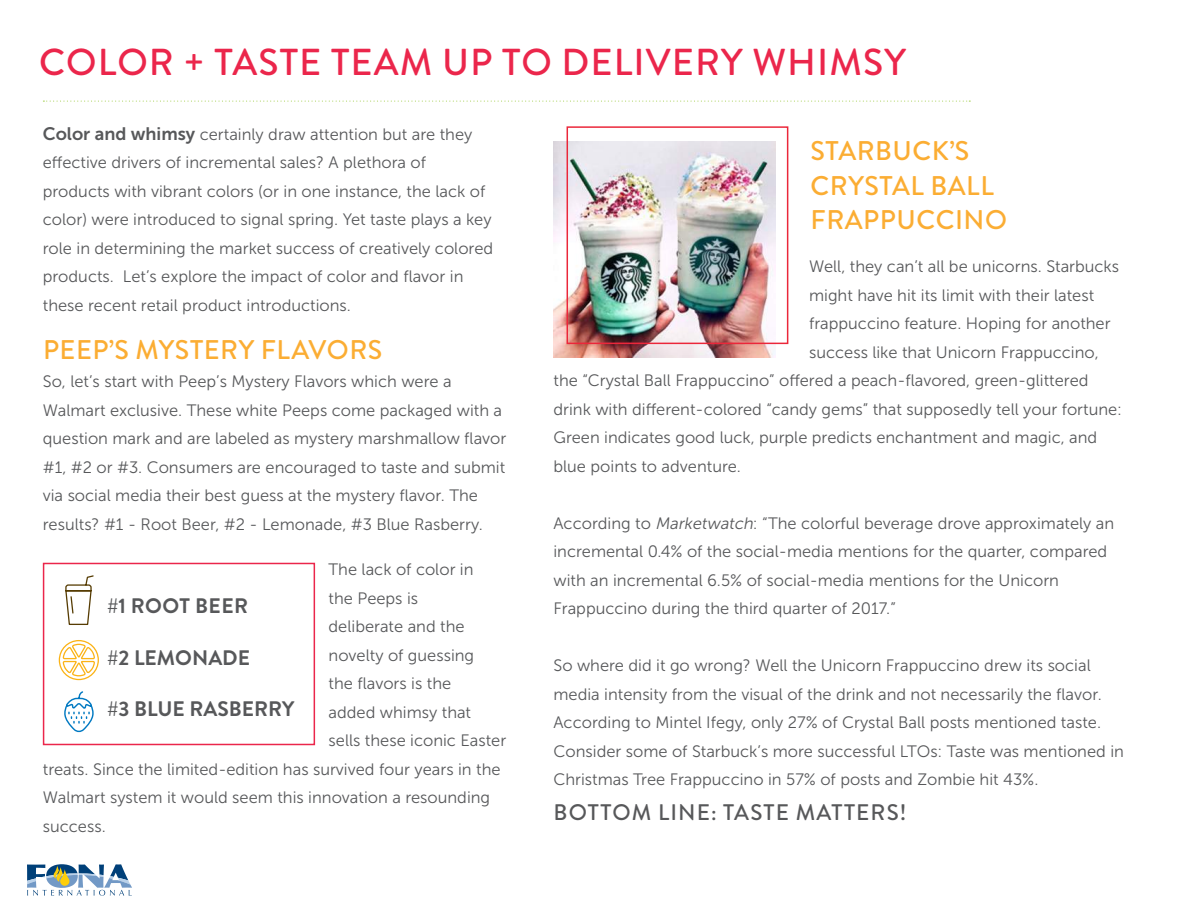
<style>
.page{position:relative;width:1188px;height:918px;background:#fff}
.page>*{position:absolute;margin:0;border:0;box-sizing:border-box;transform-origin:0 0}
.t1{font:500 37.5px "Brandon Grotesque";letter-spacing:.03em;color:#eb264b}
.t2{font:500 27px/34.5px "Brandon Grotesque";letter-spacing:.02em;color:#fbad33}
.t3{font:500 22.5px "Brandon Grotesque";letter-spacing:.05em;color:#57585a}
.t4{font:700 21px "Brandon Grotesque";color:#57585a}
.t5{font:700 21px "Brandon Grotesque";letter-spacing:.02em;color:#57585a}
.t6{font:16.5px/28.5px "Museo Sans 300";color:#57585a}
.s1{font-family:"Museo Sans 700";font-size:18px}
.s2{font-style:italic}
</style>
<div class="page">
<svg style="left:27px;top:864px;width:105px;height:32px"></svg>
<svg style="left:43px;top:101px;width:927px;height:1px"></svg>
<img style="left:554px;top:141px;width:221px;height:217px">
<div style="left:567px;top:126px;width:221px;height:218px;border:2px solid #eb273a"></div>
<svg style="left:65px;top:575px;width:29px;height:50px"></svg>
<svg style="left:58px;top:640px;width:41px;height:41px"></svg>
<svg style="left:64px;top:691px;width:30px;height:41px"></svg>
<div style="left:43px;top:563px;width:272px;height:182px;border:2px solid #eb264b"></div>
<h1 class="t1" style="left:39px;top:36px;width:868px">COLOR + TASTE TEAM UP TO DELIVERY WHIMSY</h1>
<p class="t6" style="left:43px;top:120px;width:452px"><span class="s1">Color and whimsy</span> certainly draw attention but are they effective drivers of incremental sales? A plethora of products with vibrant colors (or in one instance, the lack of color) were introduced to signal spring. Yet taste plays a key role in determining the market success of creatively colored products. Let’s explore the impact of color and flavor in these recent retail product introductions.</p>
<h2 class="t2" style="left:43px;top:333px;width:341px">PEEP’S MYSTERY FLAVORS</h2>
<p class="t6" style="left:43px;top:368px;width:465px">So, let’s start with Peep’s Mystery Flavors which were a Walmart exclusive. These white Peeps come packaged with a question mark and are labeled as mystery marshmallow flavor #1, #2 or #3. Consumers are encouraged to taste and submit via social media their best guess at the mystery flavor. The results? #1 - Root Beer, #2 - Lemonade, #3 Blue Rasberry.</p>
<p class="t6" style="left:329px;top:555px;width:147px">The lack of color in</p>
<p class="t6" style="left:329px;top:584px;width:91px">the Peeps is</p>
<p class="t6" style="left:329px;top:612px;width:138px">deliberate and the</p>
<p class="t6" style="left:329px;top:641px;width:147px">novelty of guessing</p>
<p class="t6" style="left:329px;top:669px;width:124px">the flavors is the</p>
<p class="t6" style="left:329px;top:698px;width:144px">added whimsy that</p>
<p class="t6" style="left:329px;top:726px;width:179px">sells these iconic Easter</p>
<p class="t6" style="left:43px;top:755px;width:459px">treats. Since the limited-edition has survived four years in the</p>
<p class="t6" style="left:43px;top:783px;width:449px">Walmart system it would seem this innovation a resounding</p>
<p class="t6" style="left:43px;top:812px;width:64px">success.</p>
<p class="t5" style="left:107px;top:591px;width:142px">#1 ROOT BEER</p>
<p class="t4" style="left:107px;top:643px;width:144px">#2 LEMONADE</p>
<p class="t4" style="left:107px;top:694px;width:189px">#3 BLUE RASBERRY</p>
<h2 class="t2" style="left:811px;top:134px;width:198px">STARBUCK’S<br>CRYSTAL BALL<br>FRAPPUCCINO</h2>
<p class="t6" style="left:809px;top:253px;width:312px">Well, they can’t all be unicorns. Starbucks</p>
<p class="t6" style="left:809px;top:281px;width:287px">might have hit its limit with their latest</p>
<p class="t6" style="left:809px;top:310px;width:303px">frappuccino feature. Hoping for another</p>
<p class="t6" style="left:809px;top:338px;width:291px">success like that Unicorn Frappuccino,</p>
<p class="t6" style="left:554px;top:367px;width:537px">the “Crystal Ball Frappuccino” offered a peach-flavored, green-glittered</p>
<p class="t6" style="left:554px;top:395px;width:570px">drink with different-colored “candy gems” that supposedly tell your fortune:</p>
<p class="t6" style="left:554px;top:424px;width:545px">Green indicates good luck, purple predicts enchantment and magic, and</p>
<p class="t6" style="left:554px;top:452px;width:189px">blue points to adventure.</p>
<p class="t6" style="left:554px;top:509px;width:562px">According to <span class="s2">Marketwatch</span>: “The colorful beverage drove approximately an incremental 0.4% of the social-media mentions for the quarter, compared with an incremental 6.5% of social-media mentions for the Unicorn Frappuccino during the third quarter of 2017.”</p>
<p class="t6" style="left:554px;top:652px;width:572px">So where did it go wrong? Well the Unicorn Frappuccino drew its social media intensity from the visual of the drink and not necessarily the flavor.<br>According to Mintel Ifegy, only 27% of Crystal Ball posts mentioned taste.<br>Consider some of Starbuck’s more successful LTOs: Taste was mentioned in Christmas Tree Frappuccino in 57% of posts and Zombie hit 43%.</p>
<h3 class="t3" style="left:554px;top:797px;width:354px">BOTTOM LINE: TASTE MATTERS!</h3>
</div>
